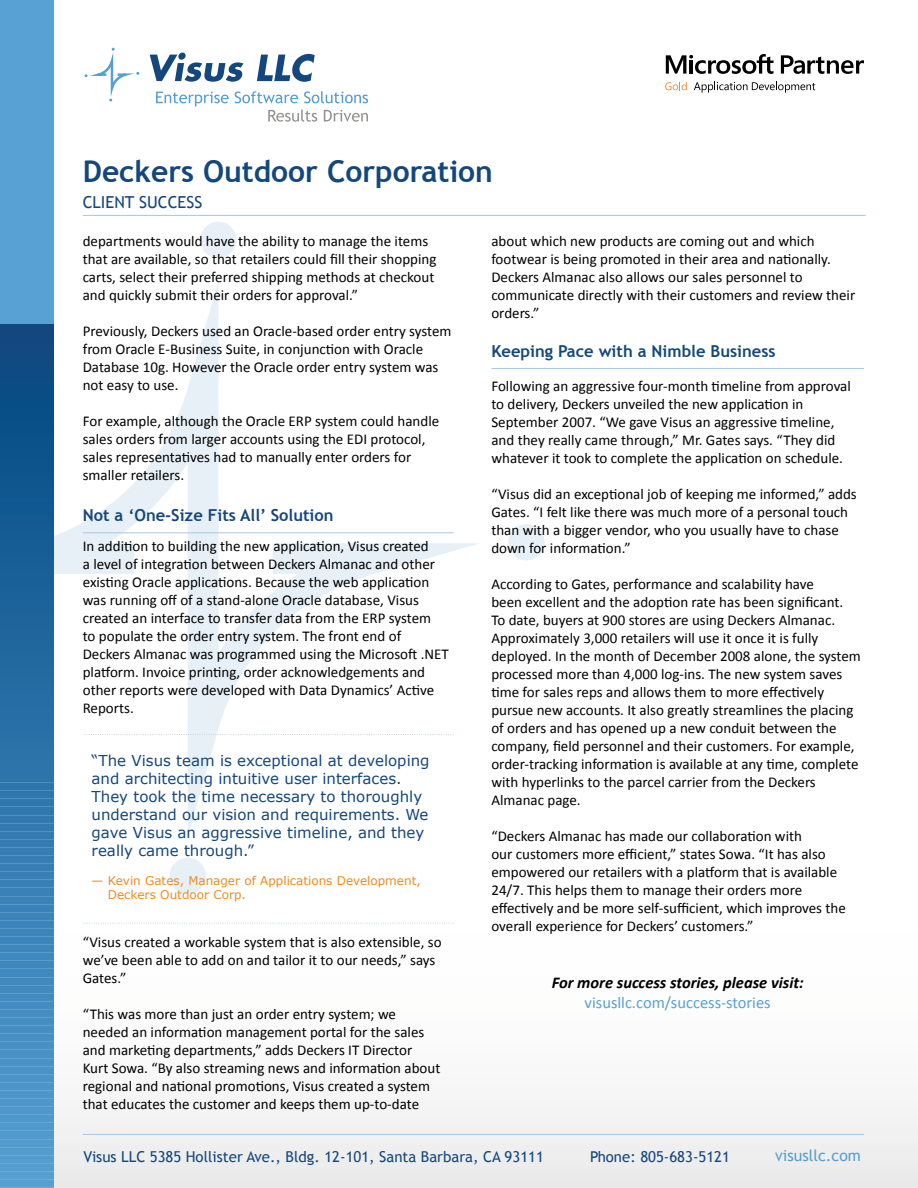
<style>
.page{position:relative;width:918px;height:1188px;background:#fff}
.page>*{position:absolute;margin:0;border:0;box-sizing:border-box;transform-origin:0 0}
.t1{font:700 30px "Trebuchet MS";color:#14477d}
.t2{font:700 16.5px "Trebuchet MS";color:#14477d}
.t3{font:italic 700 16.5px "Calibri";color:#000}
.t4{font:16.5px "Calibri";color:#57a1d4}
.t5{font:16.5px "Trebuchet MS";color:#14477d}
.t6{font:15.75px "Trebuchet MS";color:#569fd2}
.t7{font:15px/18px "Calibri";color:#000}
.t8{font:15px/18px "Verdana";color:#14477d}
.t9{font:15px "Trebuchet MS";color:#14477d}
.t10{font:12px/14.4px "Verdana";color:#ef8b22}
</style>
<div class="page">
<div style="left:54px;top:616px;width:864px;height:572px;background:linear-gradient(to bottom,#fff,#f4f3f3)"></div>
<svg style="left:54px;top:282px;width:427px;height:556px"></svg>
<svg style="left:200px;top:222px;width:37px;height:36px"></svg>
<svg style="left:508px;top:524px;width:37px;height:36px"></svg>
<svg style="left:170px;top:858px;width:36px;height:36px"></svg>
<div style="left:0;top:0;width:54px;height:324px;background:#57a1d4"></div>
<div style="left:0;top:324px;width:54px;height:864px;background:linear-gradient(to bottom,#03467f,#55a0d3)"></div>
<hr style="left:0;top:782px;width:54px;height:1px;background:#abcfe8">
<hr style="left:0;top:790px;width:54px;height:1px;background:#abcfe8">
<hr style="left:0;top:798px;width:54px;height:1px;background:#abcfe8">
<hr style="left:0;top:807px;width:54px;height:1px;background:#abcfe8">
<hr style="left:0;top:815px;width:54px;height:1px;background:#abcfe8">
<hr style="left:0;top:823px;width:54px;height:1px;background:#abcfe8">
<hr style="left:0;top:831px;width:54px;height:1px;background:#abcfe8">
<hr style="left:0;top:839px;width:54px;height:1px;background:#abcfe8">
<hr style="left:0;top:847px;width:54px;height:1px;background:#abcfe8">
<hr style="left:0;top:855px;width:54px;height:1px;background:#abcfe8">
<hr style="left:0;top:863px;width:54px;height:1px;background:#abcfe8">
<hr style="left:0;top:871px;width:54px;height:1px;background:#abcfe8">
<hr style="left:0;top:879px;width:54px;height:1px;background:#abcfe8">
<hr style="left:0;top:888px;width:54px;height:1px;background:#abcfe8">
<hr style="left:0;top:896px;width:54px;height:1px;background:#abcfe8">
<hr style="left:0;top:904px;width:54px;height:1px;background:#abcfe8">
<hr style="left:0;top:912px;width:54px;height:1px;background:#abcfe8">
<hr style="left:0;top:920px;width:54px;height:1px;background:#abcfe8">
<hr style="left:0;top:928px;width:54px;height:1px;background:#abcfe8">
<hr style="left:0;top:936px;width:54px;height:1px;background:#abcfe8">
<hr style="left:0;top:944px;width:54px;height:1px;background:#abcfe8">
<hr style="left:0;top:952px;width:54px;height:1px;background:#abcfe8">
<hr style="left:0;top:960px;width:54px;height:1px;background:#abcfe8">
<hr style="left:0;top:969px;width:54px;height:1px;background:#abcfe8">
<hr style="left:0;top:977px;width:54px;height:1px;background:#abcfe8">
<hr style="left:0;top:985px;width:54px;height:1px;background:#abcfe8">
<hr style="left:0;top:993px;width:54px;height:1px;background:#abcfe8">
<hr style="left:0;top:1001px;width:54px;height:1px;background:#abcfe8">
<hr style="left:0;top:1009px;width:54px;height:1px;background:#abcfe8">
<hr style="left:0;top:1017px;width:54px;height:1px;background:#abcfe8">
<hr style="left:0;top:1025px;width:54px;height:1px;background:#abcfe8">
<hr style="left:0;top:1033px;width:54px;height:1px;background:#abcfe8">
<hr style="left:0;top:1041px;width:54px;height:1px;background:#abcfe8">
<hr style="left:0;top:1050px;width:54px;height:1px;background:#abcfe8">
<hr style="left:0;top:1058px;width:54px;height:1px;background:#abcfe8">
<hr style="left:0;top:1066px;width:54px;height:1px;background:#abcfe8">
<hr style="left:0;top:1074px;width:54px;height:1px;background:#abcfe8">
<hr style="left:0;top:1082px;width:54px;height:1px;background:#abcfe8">
<hr style="left:0;top:1090px;width:54px;height:1px;background:#abcfe8">
<hr style="left:0;top:1098px;width:54px;height:1px;background:#abcfe8">
<hr style="left:0;top:1106px;width:54px;height:1px;background:#abcfe8">
<hr style="left:0;top:1114px;width:54px;height:1px;background:#abcfe8">
<hr style="left:0;top:1122px;width:54px;height:1px;background:#abcfe8">
<hr style="left:0;top:1131px;width:54px;height:1px;background:#abcfe8">
<hr style="left:0;top:1139px;width:54px;height:1px;background:#abcfe8">
<hr style="left:0;top:1147px;width:54px;height:1px;background:#abcfe8">
<hr style="left:0;top:1155px;width:54px;height:1px;background:#abcfe8">
<hr style="left:0;top:1163px;width:54px;height:1px;background:#abcfe8">
<hr style="left:0;top:1171px;width:54px;height:1px;background:#abcfe8">
<hr style="left:0;top:1179px;width:54px;height:1px;background:#abcfe8">
<hr style="left:0;top:1187px;width:54px;height:1px;background:#abcfe8">
<hr style="left:83px;top:215px;width:783px;height:1px;background:#a6c7e6">
<hr style="left:83px;top:1134px;width:781px;height:1px;background:#a6c7e6">
<svg style="left:666px;top:54px;width:108px;height:20px"></svg>
<svg style="left:781px;top:55px;width:83px;height:19px"></svg>
<svg style="left:694px;top:82px;width:121px;height:11px"></svg>
<svg style="left:665px;top:82px;width:22px;height:8px"></svg>
<svg style="left:85px;top:48px;width:54px;height:54px"></svg>
<svg style="left:150px;top:53px;width:165px;height:29px"></svg>
<svg style="left:156px;top:92px;width:73px;height:15px"></svg>
<svg style="left:235px;top:91px;width:63px;height:12px"></svg>
<svg style="left:304px;top:91px;width:64px;height:12px"></svg>
<svg style="left:268px;top:110px;width:49px;height:12px"></svg>
<svg style="left:324px;top:110px;width:44px;height:12px"></svg>
<hr style="left:83px;top:532px;width:371px;height:1px;background:#a6c7e6">
<hr style="left:491px;top:368px;width:373px;height:1px;background:#a6c7e6">
<svg style="left:83px;top:923px;width:371px;height:1px"></svg>
<svg style="left:85px;top:734px;width:369px;height:1px"></svg>
<h1 class="t1" style="left:83px;top:153px;width:412px">Deckers Outdoor Corporation</h1>
<p class="t5" style="left:83px;top:193px;width:121px">CLIENT SUCCESS</p>
<p class="t7" style="left:83px;top:232px;width:355px">departments would have the ability to manage the items that are available, so that retailers could fill their shopping carts, select their preferred shipping methods at checkout and quickly submit their orders for approval.”</p>
<p class="t7" style="left:83px;top:322px;width:370px">Previously, Deckers used an Oracle-based order entry system from Oracle E-Business Suite, in conjunction with Oracle Database 10g. However the Oracle order entry system was not easy to use.</p>
<p class="t7" style="left:83px;top:412px;width:358px">For example, although the Oracle ERP system could handle sales orders from larger accounts using the EDI protocol, sales representatives had to manually enter orders for smaller retailers.</p>
<p class="t2" style="left:83px;top:505px;width:252px">Not a ‘One-Size Fits All’ Solution</p>
<p class="t7" style="left:83px;top:537px;width:368px">In addition to building the new application, Visus created<br>a level of integration between Deckers Almanac and other existing Oracle applications. Because the web application was running off of a stand-alone Oracle database, Visus created an interface to transfer data from the ERP system<br>to populate the order entry system. The front end of Deckers Almanac was programmed using the Microsoft .NET platform. Invoice printing, order acknowledgements and other reports were developed with Data Dynamics’ Active Reports.</p>
<p class="t8" style="left:92px;top:751px;width:339px">“The Visus team is exceptional at developing and architecting intuitive user interfaces.<br>They took the time necessary to thoroughly understand our vision and requirements. We gave Visus an aggressive timeline, and they really came through.”</p>
<p class="t10" style="left:108px;top:873px;width:314px;text-indent:-16px">— Kevin Gates, Manager of Applications Development,<br>Deckers Outdoor Corp.</p>
<p class="t7" style="left:83px;top:933px;width:360px">“Visus created a workable system that is also extensible, so we’ve been able to add on and tailor it to our needs,” says<br>Gates.”</p>
<p class="t7" style="left:83px;top:1005px;width:359px">“This was more than just an order entry system; we needed an information management portal for the sales and marketing departments,” adds Deckers IT Director Kurt Sowa. “By also streaming news and information about regional and national promotions, Visus created a system that educates the customer and keeps them up-to-date</p>
<p class="t7" style="left:491px;top:232px;width:365px">about which new products are coming out and which footwear is being promoted in their area and nationally.<br>Deckers Almanac also allows our sales personnel to communicate directly with their customers and review their orders.”</p>
<p class="t2" style="left:491px;top:341px;width:286px">Keeping Pace with a Nimble Business</p>
<p class="t7" style="left:491px;top:377px;width:361px">Following an aggressive four-month timeline from approval to delivery, Deckers unveiled the new application in September 2007. “We gave Visus an aggressive timeline, and they really came through,” Mr. Gates says. “They did whatever it took to complete the application on schedule.</p>
<p class="t7" style="left:491px;top:485px;width:367px">“Visus did an exceptional job of keeping me informed,” adds Gates. “I felt like there was much more of a personal touch than with a bigger vendor, who you usually have to chase down for information.”</p>
<p class="t7" style="left:491px;top:575px;width:371px">According to Gates, performance and scalability have<br>been excellent and the adoption rate has been significant.<br>To date, buyers at 900 stores are using Deckers Almanac.<br>Approximately 3,000 retailers will use it once it is fully deployed. In the month of December 2008 alone, the system processed more than 4,000 log-ins. The new system saves time for sales reps and allows them to more effectively pursue new accounts. It also greatly streamlines the placing of orders and has opened up a new conduit between the company, field personnel and their customers. For example, order-tracking information is available at any time, complete with hyperlinks to the parcel carrier from the Deckers Almanac page.</p>
<p class="t7" style="left:491px;top:827px;width:356px">“Deckers Almanac has made our collaboration with<br>our customers more efficient,” states Sowa. “It has also empowered our retailers with a platform that is available 24/7. This helps them to manage their orders more effectively and be more self-sufficient, which improves the overall experience for Deckers’ customers.”</p>
<p class="t3" style="left:552px;top:972px;width:254px">For more success stories, please visit:</p>
<p class="t4" style="left:585px;top:992px;width:188px">visusllc.com/success-stories</p>
<p class="t9" style="left:83px;top:1148px;width:462px">Visus LLC 5385 Hollister Ave., Bldg. 12-101, Santa Barbara, CA 93111</p>
<p class="t9" style="left:590px;top:1148px;width:141px">Phone: 805-683-5121</p>
<p class="t6" style="left:775px;top:1146px;width:87px">visusllc.com</p>
</div>
